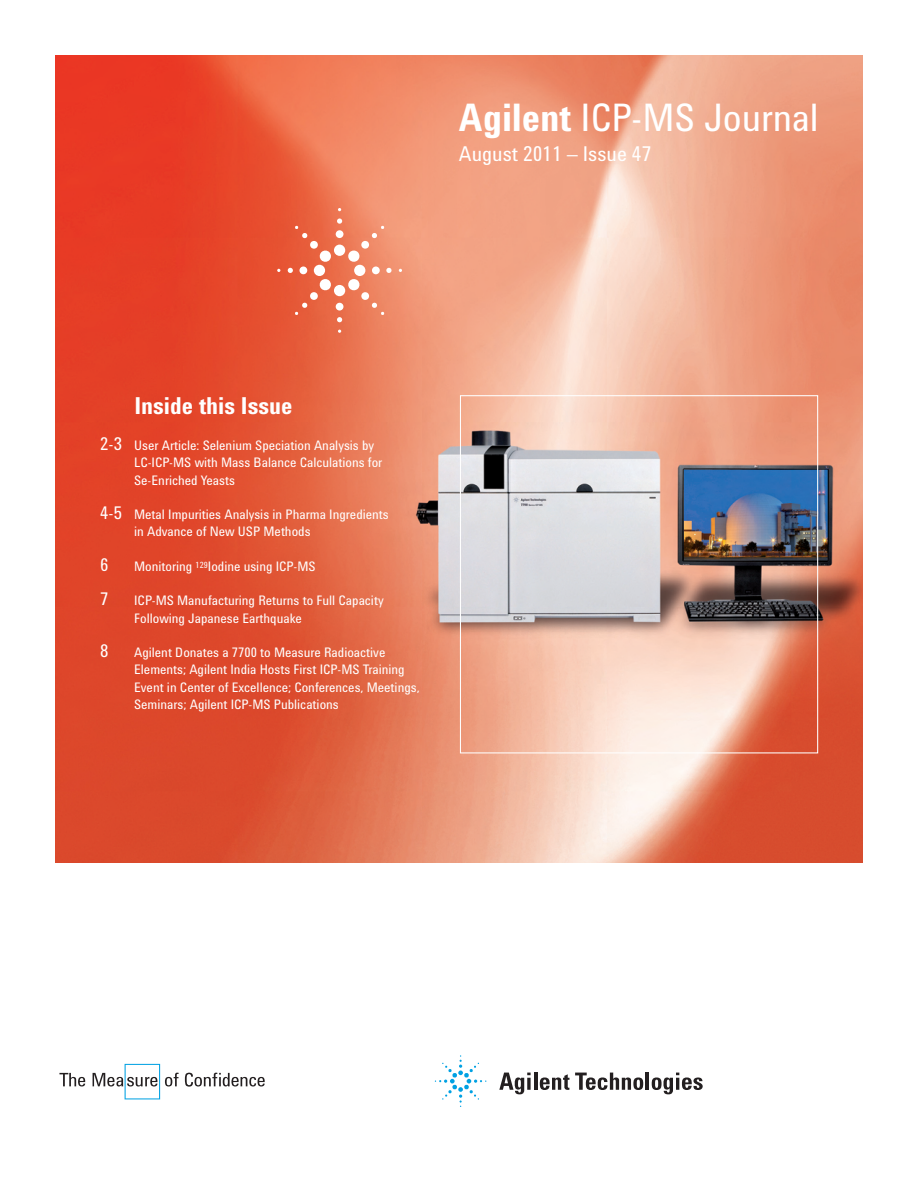
<style>
.page{position:relative;width:918px;height:1188px;background:#fff}
.page>*{position:absolute;margin:0;border:0;box-sizing:border-box;transform-origin:0 0}
.t1{font:39px "Agilent Cond";letter-spacing:-.005em;color:#fff}
.t2{font:700 24px "Agilent Cond";color:#fff}
.t3{font:21px "Agilent Cond";color:#fff}
.t4{font:18px "Agilent Cond";color:#fff}
.t5{font:13.5px/17.2px "Agilent Cond";color:#fff}
.s1{font-weight:700}
.s2{font-size:18px}
</style>
<div class="page">
<img style="left:55px;top:55px;width:808px;height:808px">
<svg style="left:499px;top:1073px;width:32px;height:21px"></svg>
<hr style="left:534px;top:1073px;width:3px;height:17px;background:#231f20">
<svg style="left:540px;top:1074px;width:29px;height:16px"></svg>
<svg style="left:575px;top:1073px;width:68px;height:17px"></svg>
<hr style="left:646px;top:1073px;width:3px;height:17px;background:#231f20">
<svg style="left:652px;top:1073px;width:51px;height:21px"></svg>
<svg style="left:435px;top:1055px;width:51px;height:52px"></svg>
<svg style="left:59px;top:1073px;width:26px;height:13px"></svg>
<svg style="left:185px;top:1073px;width:80px;height:14px"></svg>
<svg style="left:93px;top:1064px;width:86px;height:35px"></svg>
<div style="left:334px;top:245px;width:11px;height:11px;background:#fff;border-radius:50%"></div>
<div style="left:336px;top:230px;width:7px;height:8px;background:#fff;border-radius:50%"></div>
<div style="left:354px;top:265px;width:11px;height:11px;background:#fff;border-radius:50%"></div>
<div style="left:372px;top:267px;width:8px;height:7px;background:#fff;border-radius:50%"></div>
<div style="left:334px;top:285px;width:11px;height:11px;background:#fff;border-radius:50%"></div>
<div style="left:336px;top:303px;width:7px;height:8px;background:#fff;border-radius:50%"></div>
<svg style="left:337px;top:317px;width:5px;height:5px"></svg>
<div style="left:314px;top:265px;width:11px;height:11px;background:#fff;border-radius:50%"></div>
<svg style="left:348px;top:226px;width:36px;height:36px"></svg>
<svg style="left:348px;top:268px;width:44px;height:47px;background:#ef9476"></svg>
<svg style="left:288px;top:268px;width:43px;height:47px;background:#ea775a"></svg>
<svg style="left:295px;top:218px;width:47px;height:44px;background:#ec7b5d"></svg>
<div style="left:460px;top:395px;width:358px;height:358px;border:1px solid #fff"></div>
<h1 class="t1" style="left:459px;top:96px;width:361px"><span class="s1">Agilent</span> ICP-MS Journal</h1>
<h3 class="t3" style="left:459px;top:142px;width:194px">August 2011 – Issue 47</h3>
<h2 class="t2" style="left:134px;top:393px;width:160px">Inside this Issue</h2>
<p class="t5" style="left:134px;top:437px;width:250px;text-indent:-34px"><span class="s2">2-3</span> User Article: Selenium Speciation Analysis by<br>LC-ICP-MS with Mass Balance Calculations for<br>Se-Enriched Yeasts</p>
<p class="t5" style="left:134px;top:506px;width:256px;text-indent:-34px"><span class="s2">4-5</span> Metal Impurities Analysis in Pharma Ingredients in Advance of New USP Methods</p>
<h3 class="t4" style="left:100px;top:555px;width:10px">6</h3>
<p class="t5" style="left:134px;top:557px;width:183px">Monitoring <sup>129</sup>Iodine using ICP-MS</p>
<h3 class="t4" style="left:100px;top:589px;width:10px">7</h3>
<p class="t5" style="left:134px;top:592px;width:251px">ICP-MS Manufacturing Returns to Full Capacity<br>Following Japanese Earthquake</p>
<h3 class="t4" style="left:100px;top:641px;width:10px">8</h3>
<p class="t5" style="left:134px;top:644px;width:287px">Agilent Donates a 7700 to Measure Radioactive Elements; Agilent India Hosts First ICP-MS Training Event in Center of Excellence; Conferences, Meetings, Seminars; Agilent ICP-MS Publications</p>
</div>
